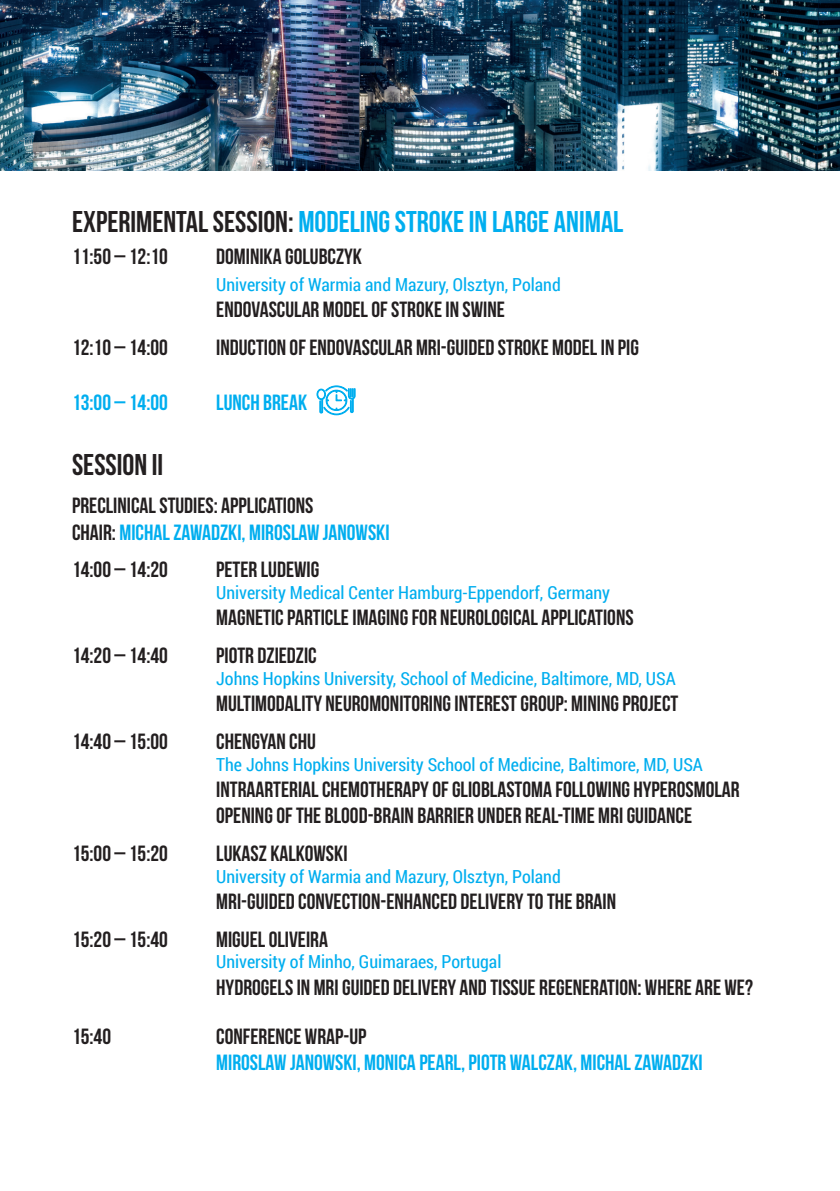
<style>
.page{position:relative;width:840px;height:1191px;background:#fff}
.page>*{position:absolute;margin:0;border:0;box-sizing:border-box;transform-origin:0 0}
.t1{font:30px "Bebas Neue";color:#00aeef}
.t2{font:30px "Bebas Neue";color:#231f20}
.t3{font:22px/26.4px "Bebas Neue";color:#231f20}
.t4{font:22px/26.4px "Bebas Neue";color:#00aeef}
.t5{font:18px "Roboto Condensed";color:#00aeef}
.s1{color:#231f20}
.s2{color:#00aeef}
</style>
<div class="page">
<img style="left:0;top:0;width:839px;height:170px">
<svg style="left:316px;top:385px;width:39px;height:30px"></svg>
<p class="t1" style="left:72px;top:205px;width:552px"><span class="s1">EXPERIMENTAL SESSION:</span> MODELING STROKE IN LARGE ANIMAL</p>
<p class="t3" style="left:72px;top:243px;width:97px">11:50 – 12:10</p>
<p class="t3" style="left:216px;top:243px;width:147px">DOMINIKA GOLUBCZYK</p>
<p class="t5" style="left:216px;top:272px;width:346px">University of Warmia and Mazury, Olsztyn, Poland</p>
<p class="t3" style="left:216px;top:296px;width:290px">ENDOVASCULAR MODEL OF STROKE IN SWINE</p>
<p class="t3" style="left:72px;top:334px;width:97px">12:10 – 14:00</p>
<p class="t3" style="left:216px;top:334px;width:424px">INDUCTION OF ENDOVASCULAR MRI-GUIDED STROKE MODEL IN PIG</p>
<p class="t4" style="left:72px;top:388px;width:97px">13:00 – 14:00</p>
<p class="t4" style="left:216px;top:388px;width:92px">LUNCH BREAK</p>
<p class="t2" style="left:72px;top:448px;width:93px">SESSION II</p>
<p class="t3" style="left:72px;top:492px;width:319px">PRECLINICAL STUDIES: APPLICATIONS<br>CHAIR: <span class="s2">MICHAL ZAWADZKI, MIROSLAW JANOWSKI</span></p>
<p class="t3" style="left:72px;top:556px;width:97px">14:00 – 14:20</p>
<p class="t3" style="left:216px;top:556px;width:105px">PETER LUDEWIG</p>
<p class="t5" style="left:216px;top:580px;width:395px">University Medical Center Hamburg-Eppendorf, Germany</p>
<p class="t3" style="left:216px;top:604px;width:418px">MAGNETIC PARTICLE IMAGING FOR NEUROLOGICAL APPLICATIONS</p>
<p class="t3" style="left:72px;top:642px;width:97px">14:20 – 14:40</p>
<p class="t3" style="left:216px;top:642px;width:102px">PIOTR DZIEDZIC</p>
<p class="t5" style="left:216px;top:666px;width:460px">Johns Hopkins University, School of Medicine, Baltimore, MD, USA</p>
<p class="t3" style="left:216px;top:690px;width:463px">MULTIMODALITY NEUROMONITORING INTEREST GROUP: MINING PROJECT</p>
<p class="t3" style="left:72px;top:728px;width:97px">14:40 – 15:00</p>
<p class="t3" style="left:216px;top:728px;width:101px">CHENGYAN CHU</p>
<p class="t5" style="left:216px;top:751px;width:488px">The Johns Hopkins University School of Medicine, Baltimore, MD, USA</p>
<p class="t3" style="left:216px;top:776px;width:524px">INTRAARTERIAL CHEMOTHERAPY OF GLIOBLASTOMA FOLLOWING HYPEROSMOLAR<br>OPENING OF THE BLOOD-BRAIN BARRIER UNDER REAL-TIME MRI GUIDANCE</p>
<p class="t3" style="left:72px;top:840px;width:97px">15:00 – 15:20</p>
<p class="t3" style="left:216px;top:840px;width:133px">LUKASZ KALKOWSKI</p>
<p class="t5" style="left:216px;top:863px;width:346px">University of Warmia and Mazury, Olsztyn, Poland</p>
<p class="t3" style="left:216px;top:888px;width:401px">MRI-GUIDED CONVECTION-ENHANCED DELIVERY TO THE BRAIN</p>
<p class="t3" style="left:72px;top:925px;width:97px">15:20 – 15:40</p>
<p class="t3" style="left:216px;top:925px;width:113px">MIGUEL OLIVEIRA</p>
<p class="t5" style="left:216px;top:949px;width:286px">University of Minho, Guimaraes, Portugal</p>
<p class="t3" style="left:216px;top:973px;width:538px">HYDROGELS IN MRI GUIDED DELIVERY AND TISSUE REGENERATION: WHERE ARE WE?</p>
<p class="t3" style="left:72px;top:1023px;width:40px">15:40</p>
<p class="t4" style="left:216px;top:1023px;width:487px"><span class="s1">CONFERENCE WRAP-UP<br></span>MIROSLAW JANOWSKI, MONICA PEARL, PIOTR WALCZAK, MICHAL ZAWADZKI</p>
</div>
